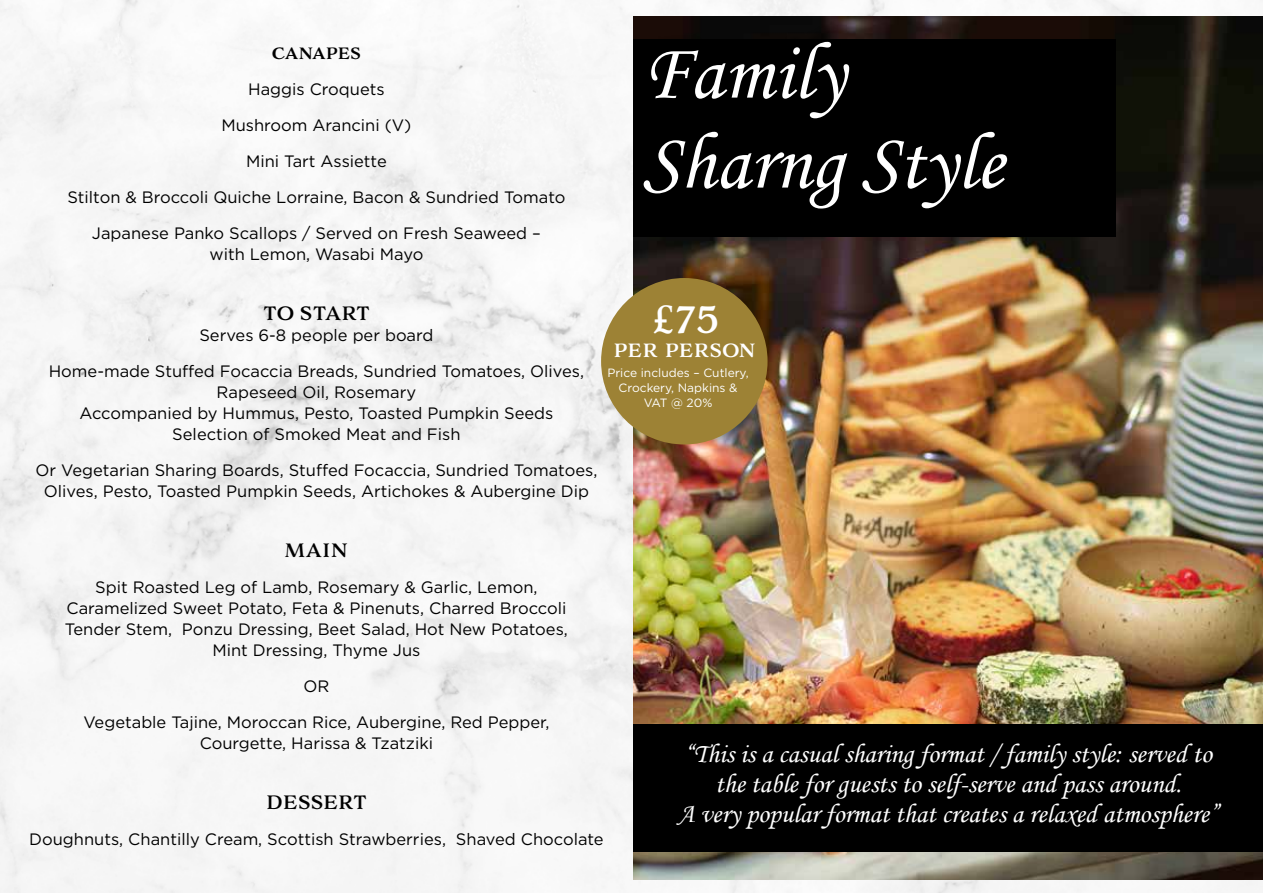
<style>
.page{position:relative;width:1263px;height:893px;background:#f6f6f6}
.page>*{position:absolute;margin:0;border:0;box-sizing:border-box;transform-origin:0 0}
.t1{font:81px/90px "Monotype Corsiva";color:#fff}
.t2{font:39px "Adorn S Serif";color:#fff}
.t3{font:27px/30px "Monotype Corsiva";color:#fff;text-align:center}
.t4{font:21px "Adorn S Serif";color:#fff}
.t5{font:18px "Adorn S Serif";letter-spacing:-.025em;color:#000}
.t6{font:16.5px/36px "Gotham";color:#000;text-align:center}
.t7{font:12px/15px "Gotham";color:#fff;text-align:center}
</style>
<div class="page">
<img style="left:633px;top:16px;width:630px;height:863px">
<div style="left:634px;top:39px;width:482px;height:197px;background:#000"></div>
<div style="left:634px;top:25px;width:379px;height:183px;background:#000"></div>
<div style="left:601px;top:278px;width:166px;height:166px;background:#9d8235;border-radius:50%"></div>
<div style="left:634px;top:724px;width:629px;height:128px;background:#000"></div>
<p class="t5" style="left:272px;top:41px;width:91px">canapes</p>
<p class="t6" style="left:67px;top:71px;width:499px">Haggis Croquets<br>Mushroom Arancini (V)<br>Mini Tart Assiette<br>Stilton &amp; Broccoli Quiche Lorraine, Bacon &amp; Sundried Tomato Japanese Panko Scallops / Served on Fresh Seaweed –</p>
<p class="t6" style="left:210px;top:236px;width:215px">with Lemon, Wasabi Mayo</p>
<h1 class="t1" style="left:642px;top:28px;width:363px">Family<br>Sharng Style</h1>
<p class="t5" style="left:263px;top:302px;width:109px">TO START</p>
<p class="t6" style="left:49px;top:317px;width:537px">Serves 6-8 people per board<br>Home-made Stuffed Focaccia Breads, Sundried Tomatoes, Olives,</p>
<p class="t6" style="left:79px;top:382px;width:475px;line-height:21px">Rapeseed Oil, Rosemary<br>Accompanied by Hummus, Pesto, Toasted Pumpkin Seeds<br>Selection of Smoked Meat and Fish</p>
<p class="t6" style="left:35px;top:460px;width:563px;line-height:21px">Or Vegetarian Sharing Boards, Stuffed Focaccia, Sundried Tomatoes,<br>Olives, Pesto, Toasted Pumpkin Seeds, Artichokes &amp; Aubergine Dip</p>
<h2 class="t2" style="left:651px;top:294px;width:69px">£75</h2>
<p class="t4" style="left:613px;top:336px;width:144px">per person</p>
<p class="t7" style="left:607px;top:365px;width:143px">Price includes – Cutlery,<br>Crockery, Napkins &amp;<br>VAT @ 20%</p>
<p class="t5" style="left:284px;top:539px;width:65px">MAIN</p>
<p class="t6" style="left:65px;top:577px;width:505px;line-height:21px">Spit Roasted Leg of Lamb, Rosemary &amp; Garlic, Lemon, Caramelized Sweet Potato, Feta &amp; Pinenuts, Charred Broccoli Tender Stem, Ponzu Dressing, Beet Salad, Hot New Potatoes, Mint Dressing, Thyme Jus</p>
<p class="t6" style="left:83px;top:668px;width:467px">OR<br>Vegetable Tajine, Moroccan Rice, Aubergine, Red Pepper,</p>
<p class="t6" style="left:200px;top:725px;width:235px">Courgette, Harissa &amp; Tzatziki</p>
<p class="t5" style="left:266px;top:791px;width:102px">DESSERT</p>
<p class="t6" style="left:29px;top:821px;width:576px">Doughnuts, Chantilly Cream, Scottish Strawberries, Shaved Chocolate</p>
<h3 class="t3" style="left:678px;top:738px;width:543px">“This is a casual sharing format / family style: served to the table for guests to self-serve and pass around.<br>A very popular format that creates a relaxed atmosphere”</h3>
</div>
